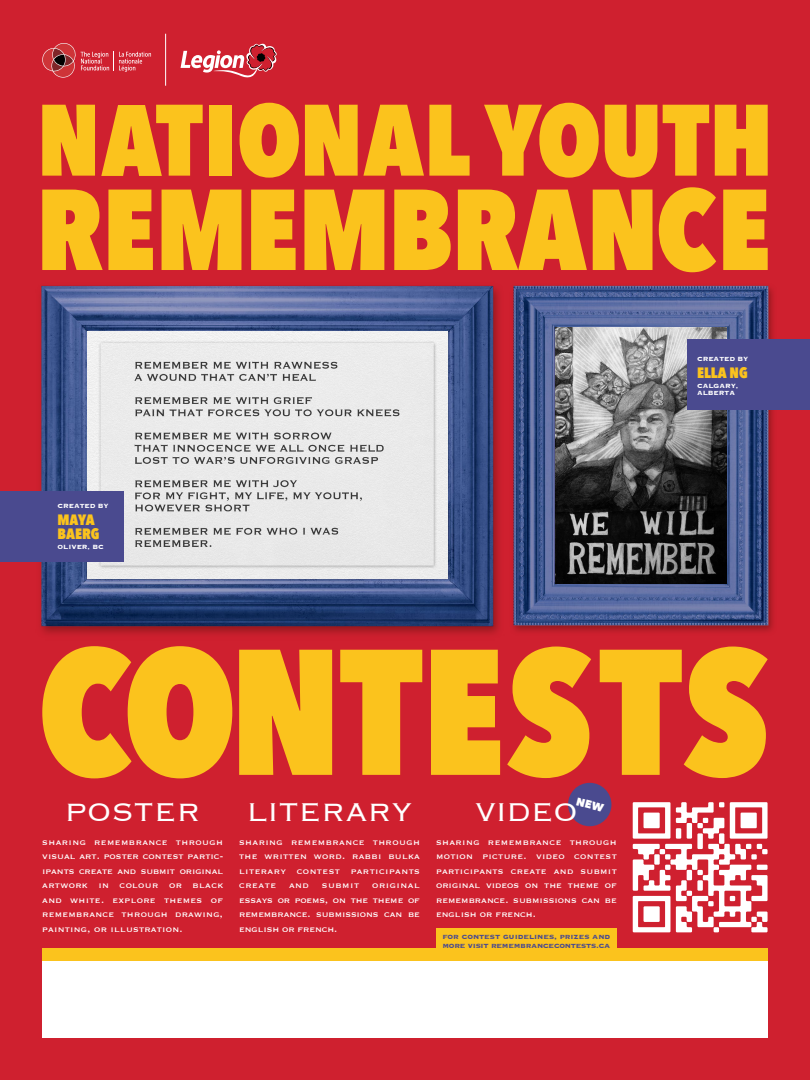
<style>
.page{position:relative;width:810px;height:1080px;background:#cf202f}
.page>*{position:absolute;margin:0;border:0;box-sizing:border-box;transform-origin:0 0}
.t1{font:300 33.44px "Copperplate";color:#fff}
.t2{font:800 15px/13.8px "Avenir Next Condensed";color:#fbc31d}
.t3{font:10.31px/14.4px "Copperplate";color:#fff;text-align:justify}
.t4{font:700 9.38px/8.9px "Copperplate";letter-spacing:-.03em;color:#4a4a8f}
.t5{font:700 7.88px/6.9px "Copperplate";color:#fff}
</style>
<div class="page">
<svg style="left:42px;top:651px;width:190px;height:127px"></svg>
<svg style="left:239px;top:651px;width:93px;height:124px;background:#f6b21e"></svg>
<svg style="left:340px;top:651px;width:82px;height:124px"></svg>
<svg style="left:431px;top:651px;width:69px;height:124px;background:#f5ae1f"></svg>
<svg style="left:507px;top:647px;width:84px;height:131px"></svg>
<svg style="left:600px;top:647px;width:168px;height:131px"></svg>
<svg style="left:42px;top:105px;width:53px;height:71px;background:#f6b01e"></svg>
<svg style="left:101px;top:105px;width:102px;height:71px"></svg>
<div style="left:210px;top:105px;width:22px;height:71px;background:#fbc31d"></div>
<svg style="left:240px;top:103px;width:59px;height:75px"></svg>
<svg style="left:305px;top:105px;width:165px;height:71px"></svg>
<svg style="left:484px;top:103px;width:115px;height:75px"></svg>
<svg style="left:605px;top:105px;width:52px;height:73px"></svg>
<svg style="left:663px;top:105px;width:46px;height:71px"></svg>
<svg style="left:715px;top:105px;width:53px;height:71px;background:#f4ab1f"></svg>
<svg style="left:42px;top:190px;width:111px;height:78px"></svg>
<svg style="left:162px;top:190px;width:79px;height:78px;background:#f5ad1f"></svg>
<svg style="left:251px;top:190px;width:45px;height:78px;background:#f4ac1f"></svg>
<svg style="left:304px;top:190px;width:80px;height:78px;background:#f5ad1f"></svg>
<svg style="left:394px;top:190px;width:57px;height:78px;background:#f5ac1f"></svg>
<svg style="left:458px;top:190px;width:129px;height:80px"></svg>
<svg style="left:593px;top:190px;width:60px;height:80px;background:#f6b11e"></svg>
<svg style="left:659px;top:187px;width:57px;height:85px"></svg>
<svg style="left:723px;top:190px;width:45px;height:80px;background:#f5ac1f"></svg>
<img style="left:15px;top:268px;width:514px;height:383px">
<img style="left:500px;top:272px;width:281px;height:366px">
<img style="left:88px;top:331px;width:359px;height:247px">
<div style="left:0;top:491px;width:124px;height:70px;background:#4a4a8f"></div>
<img style="left:556px;top:328px;width:170px;height:256px">
<div style="left:687px;top:340px;width:123px;height:70px;background:#4a4a8f"></div>
<svg style="left:181px;top:43px;width:96px;height:35px"></svg>
<hr style="left:165px;top:34px;width:1px;height:52px;background:#fff">
<svg style="left:42px;top:43px;width:109px;height:35px"></svg>
<div style="left:42px;top:958px;width:726px;height:80px;background:#fff"></div>
<div style="left:568px;top:783px;width:43px;height:43px;background:#4a4a8f;border-radius:50%"></div>
<div style="left:42px;top:948px;width:726px;height:12px;background:#fbc31d"></div>
<div style="left:436px;top:928px;width:181px;height:31px;background:#fbc31d"></div>
<svg style="left:633px;top:802px;width:135px;height:130px"></svg>
<p class="t5" style="left:57px;top:502px;width:53px">CREATED BY</p>
<h2 class="t2" style="left:57px;top:513px;width:44px">MAYA<br>BAERG</h2>
<p class="t5" style="left:57px;top:544px;width:48px">OLIVER, BC</p>
<p class="t5" style="left:697px;top:355px;width:53px">CREATED BY</p>
<h2 class="t2" style="left:697px;top:365px;width:52px">ELLA NG</h2>
<p class="t5" style="left:697px;top:382px;width:43px">CALGARY,<br>ALBERTA</p>
<h1 class="t1" style="left:65px;top:790px;width:137px">POSTER</h1>
<p class="t3" style="left:42px;top:834px;width:182px">sharing remembrance through visual art. poster contest partic&shy;ipants create and submit original artwork in colour or black and white. explore themes of remembrance through drawing, painting, or illustration.</p>
<h1 class="t1" style="left:247px;top:790px;width:167px">LITERARY</h1>
<p class="t3" style="left:239px;top:834px;width:182px">sharing remembrance through the written word. rabbi bulka literary contest participants create and submit original essays or poems, on the theme of remembrance. submissions can be english or french.</p>
<h1 class="t1" style="left:475px;top:790px;width:104px">VIDEO</h1>
<p class="t3" style="left:436px;top:834px;width:182px">sharing remembrance through motion picture. video contest participants create and submit original videos on the theme of remembrance. submissions can be english or french.</p>
<p class="t4" style="left:443px;top:931px;width:169px">for contest guidelines, prizes and more visit remembrancecontests.ca</p>
</div>
